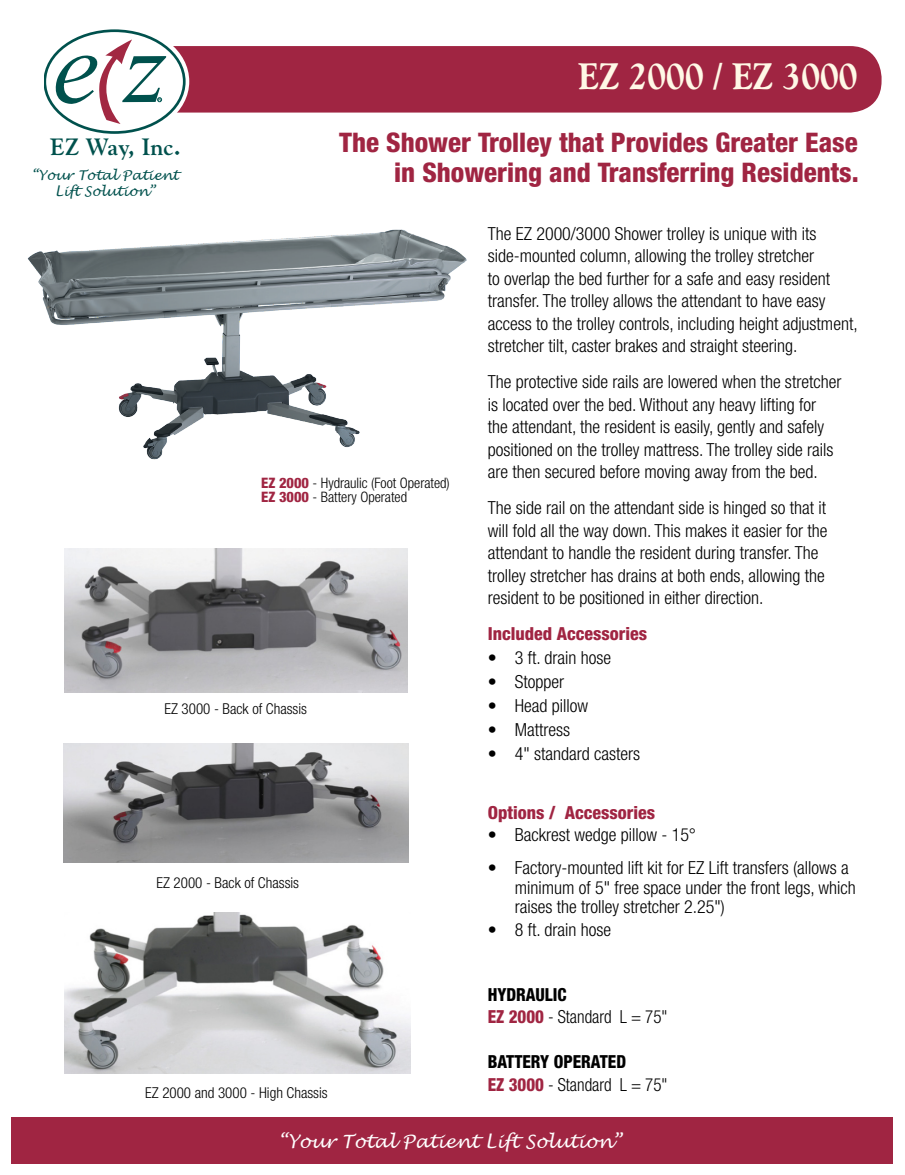
<style>
.page{position:relative;width:905px;height:1175px;background:#fff}
.page>*{position:absolute;margin:0;border:0;box-sizing:border-box;transform-origin:0 0}
.t1{font:800 37.5px "Goudy";color:#fff8e6;scale:.9 1}
.Main_Text{font:800 condensed 27px/30px "Helvetica Neue";color:#a02542;text-align:right}
.t2{font:700 23.55px "Goudy";color:#00514d}
.t3{font:italic 18.3px "Lucida Handwriting";color:#fff}
.Main_Text-2{font:300 condensed 18px/22.5px "Helvetica Neue";color:#000}
.Main_Text-3{font:300 condensed 18px "Helvetica Neue";color:#000;scale:.94 1}
.Main_Text-4{font:800 condensed 18px "Helvetica Neue";color:#a02542}
.Main_Text-5{font:800 condensed 18px "Helvetica Neue";color:#000;scale:.94 1}
.t4{font:300 condensed 15px "Helvetica Neue";color:#000}
.t5{font:300 condensed 14.4px "Helvetica Neue";color:#000}
.t6{font:italic 13.5px/16px "Lucida Handwriting";color:#00514d;text-align:center}
.s1{font-weight:800;color:#a02542}
</style>
<div class="page">
<img style="left:64px;top:548px;width:343px;height:145px">
<img style="left:63px;top:743px;width:345px;height:119px">
<img style="left:64px;top:912px;width:346px;height:161px">
<div style="left:174px;top:46px;width:707px;height:67px;background:#a02542"></div>
<div style="left:12px;top:1117px;width:880px;height:46px;background:#a02542"></div>
<svg style="left:52px;top:26px;width:137px;height:110px"></svg>
<div style="left:44px;top:29px;width:142px;height:105px;border:3px solid #00514d;border-radius:50%"></div>
<svg style="left:53px;top:39px;width:113px;height:85px"></svg>
<img style="left:27px;top:229px;width:440px;height:231px">
<p class="t1" style="left:578px;top:55px;width:312px">EZ 2000 / EZ 3000</p>
<p class="Main_Text" style="left:339px;top:127px;width:521px">The Shower Trolley that Provides Greater Ease in Showering and Transferring Residents.</p>
<p class="Main_Text-2" style="left:487px;top:222px;width:371px">The EZ 2000/3000 Shower trolley is unique with its side-mounted column, allowing the trolley stretcher<br>to overlap the bed further for a safe and easy resident transfer. The trolley allows the attendant to have easy access to the trolley controls, including height adjustment, stretcher tilt, caster brakes and straight steering.</p>
<p class="Main_Text-2" style="left:487px;top:370px;width:355px">The protective side rails are lowered when the stretcher is located over the bed. Without any heavy lifting for<br>the attendant, the resident is easily, gently and safely positioned on the trolley mattress. The trolley side rails are then secured before moving away from the bed.</p>
<p class="Main_Text-2" style="left:487px;top:496px;width:341px">The side rail on the attendant side is hinged so that it will fold all the way down. This makes it easier for the attendant to handle the resident during transfer. The trolley stretcher has drains at both ends, allowing the resident to be positioned in either direction.</p>
<p class="Main_Text-4" style="left:487px;top:622px;width:161px">Included Accessories</p>
<p class="Main_Text-2" style="left:487px;top:646px;width:125px">• 3 ft. drain hose</p>
<p class="Main_Text-2" style="left:487px;top:670px;width:78px">• Stopper</p>
<p class="Main_Text-2" style="left:487px;top:694px;width:102px">• Head pillow</p>
<p class="Main_Text-2" style="left:487px;top:718px;width:84px">• Mattress</p>
<p class="Main_Text-2" style="left:487px;top:742px;width:154px">• 4" standard casters</p>
<p class="t2" style="left:50px;top:133px;width:132px">EZ Way, Inc.</p>
<p class="t6" style="left:32px;top:167px;width:148px">“Your Total Patient<br>Lift Solution”</p>
<p class="t5" style="left:261px;top:474px;width:190px"><span class="s1">EZ 2000</span> - Hydraulic (Foot Operated)</p>
<p class="t5" style="left:261px;top:489px;width:147px"><span class="s1">EZ 3000</span> - Battery Operated</p>
<p class="t4" style="left:164px;top:699px;width:144px">EZ 3000 - Back of Chassis</p>
<p class="t4" style="left:156px;top:874px;width:144px">EZ 2000 - Back of Chassis</p>
<p class="t4" style="left:145px;top:1084px;width:184px">EZ 2000 and 3000 - High Chassis</p>
<p class="Main_Text-4" style="left:487px;top:801px;width:169px">Options / Accessories</p>
<p class="Main_Text-2" style="left:487px;top:823px;width:210px">• Backrest wedge pillow - 15°</p>
<p class="Main_Text-2" style="left:514px;top:858px;width:342px;line-height:19.5px;text-indent:-27px">• Factory-mounted lift kit for EZ Lift transfers (allows a minimum of 5" free space under the front legs, which raises the trolley stretcher 2.25")</p>
<p class="Main_Text-2" style="left:487px;top:918px;width:125px">• 8 ft. drain hose</p>
<p class="Main_Text-5" style="left:487px;top:983px;width:85px">HYDRAULIC</p>
<p class="Main_Text-3" style="left:487px;top:1006px;width:193px"><span class="s1">EZ 2000</span> - Standard L = 75"</p>
<p class="Main_Text-5" style="left:487px;top:1050px;width:149px">BATTERY OPERATED</p>
<p class="Main_Text-3" style="left:487px;top:1073px;width:193px"><span class="s1">EZ 3000</span> - Standard L = 75"</p>
<p class="t3" style="left:279px;top:1130px;width:344px">“Your Total Patient Lift Solution”</p>
</div>
